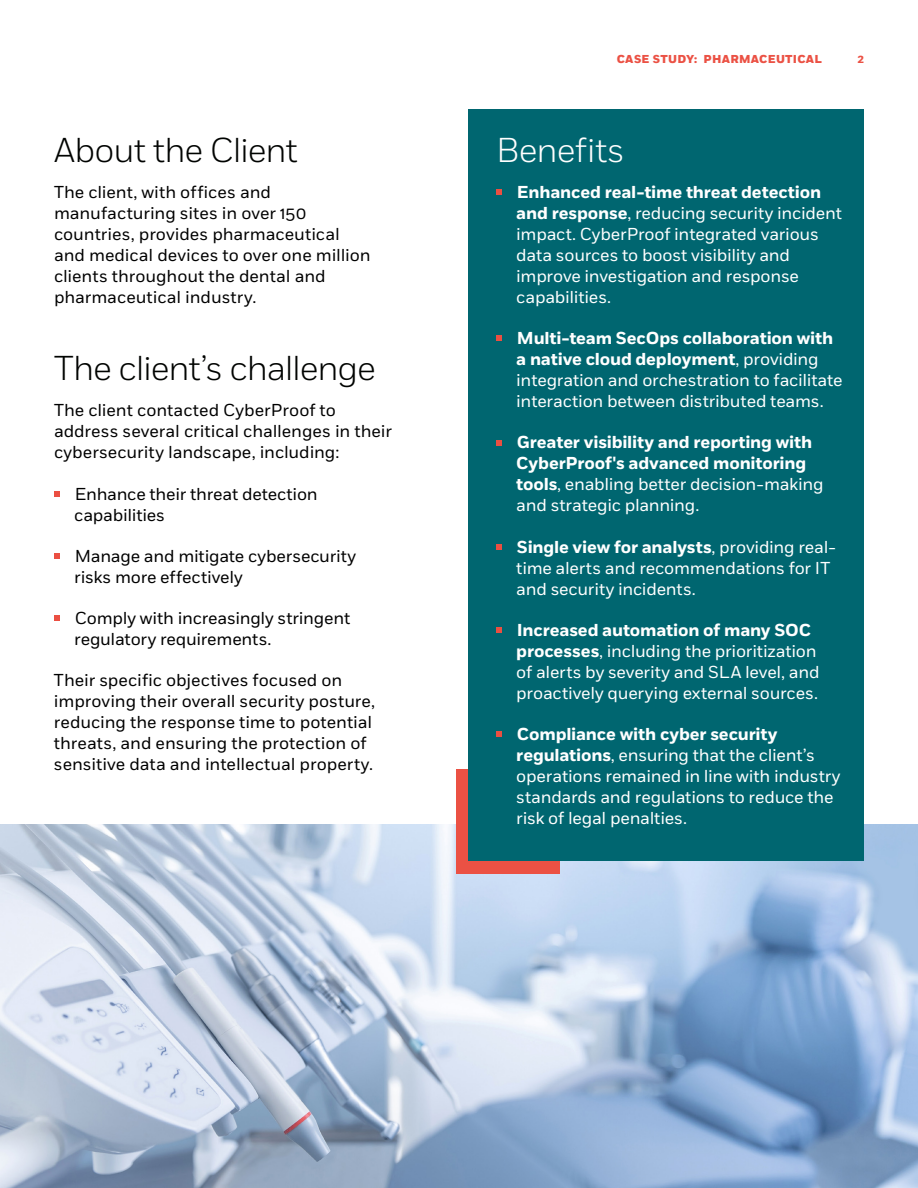
<style>
.page{position:relative;width:918px;height:1188px;background:#fff}
.page>*{position:absolute;margin:0;border:0;box-sizing:border-box;transform-origin:0 0}
.t1{font:300 34.5px "Fort";letter-spacing:-.03em;color:#000300}
.t2{font:300 34.5px "Fort";letter-spacing:-.02em;color:#fff}
.t3{font:17.25px/21px "Fort";letter-spacing:-.015em;color:#fff}
.t4{font:17.25px/21px "Fort";letter-spacing:-.005em;color:#000}
.t5{font:700 17.25px/21px "Fort";letter-spacing:-.01em;color:#fff}
.t6{font:700 12px "Fort";color:#eb5144}
.t7{font:800 11.55px "Fort";letter-spacing:.025em;color:#eb5144}
.s1{font-weight:700}
.s2{font-weight:400}
</style>
<div class="page">
<img style="left:0;top:824px;width:918px;height:364px">
<div style="left:456px;top:769px;width:104px;height:104px;background:#eb5144"></div>
<svg style="left:54px;top:491px;width:5px;height:6px"></svg>
<svg style="left:54px;top:553px;width:5px;height:6px"></svg>
<svg style="left:54px;top:616px;width:5px;height:5px"></svg>
<div style="left:468px;top:109px;width:396px;height:752px;background:#006670"></div>
<svg style="left:496px;top:189px;width:6px;height:6px"></svg>
<svg style="left:496px;top:336px;width:6px;height:5px"></svg>
<svg style="left:496px;top:440px;width:6px;height:5px"></svg>
<svg style="left:496px;top:544px;width:6px;height:6px"></svg>
<svg style="left:496px;top:627px;width:6px;height:6px"></svg>
<svg style="left:496px;top:732px;width:6px;height:5px"></svg>
<h1 class="t1" style="left:54px;top:129px;width:245px">About the Client</h1>
<p class="t4" style="left:54px;top:182px;width:318px">The client, with offices and manufacturing sites in over 150 countries, provides pharmaceutical and medical devices to over one million clients throughout the dental and pharmaceutical industry.</p>
<h1 class="t1" style="left:54px;top:348px;width:324px">The client’s challenge</h1>
<p class="t4" style="left:54px;top:400px;width:339px">The client contacted CyberProof to address several critical challenges in their cybersecurity landscape, including:</p>
<p class="t4" style="left:74px;top:483px;width:245px">Enhance their threat detection capabilities</p>
<p class="t4" style="left:74px;top:546px;width:283px">Manage and mitigate cybersecurity risks more effectively</p>
<p class="t4" style="left:74px;top:608px;width:278px">Comply with increasingly stringent regulatory requirements.</p>
<p class="t4" style="left:54px;top:670px;width:323px">Their specific objectives focused on improving their overall security posture, reducing the response time to potential threats, and ensuring the protection of sensitive data and intellectual property.</p>
<p class="t7" style="left:617px;top:52px;width:207px">CASE STUDY: PHARMACEUTICAL</p>
<p class="t6" style="left:857px;top:51px;width:8px">2</p>
<h1 class="t2" style="left:496px;top:129px;width:130px">Benefits</h1>
<p class="t3" style="left:516px;top:182px;width:327px"><span class="s1">Enhanced real-time threat detection and response</span>, reducing security incident impact. CyberProof integrated various data sources to boost visibility and improve investigation and response capabilities.</p>
<p class="t3" style="left:516px;top:328px;width:328px"><span class="s1">Multi-team SecOps collaboration with a native cloud deployment</span>, providing integration and orchestration to facilitate interaction between distributed teams.</p>
<p class="t5" style="left:516px;top:432px;width:309px">Greater visibility and reporting with CyberProof's advanced monitoring tools<span class="s2">, enabling better decision-making and strategic planning.</span></p>
<p class="t3" style="left:516px;top:536px;width:321px"><span class="s1">Single view for analysts</span>, providing real&shy;time alerts and recommendations for IT and security incidents.</p>
<p class="t3" style="left:516px;top:620px;width:305px"><span class="s1">Increased automation of many SOC processes</span>, including the prioritization of alerts by severity and SLA level, and proactively querying external sources.</p>
<p class="t3" style="left:516px;top:724px;width:326px"><span class="s1">Compliance with cyber security regulations</span>, ensuring that the client’s operations remained in line with industry standards and regulations to reduce the risk of legal penalties.</p>
</div>
